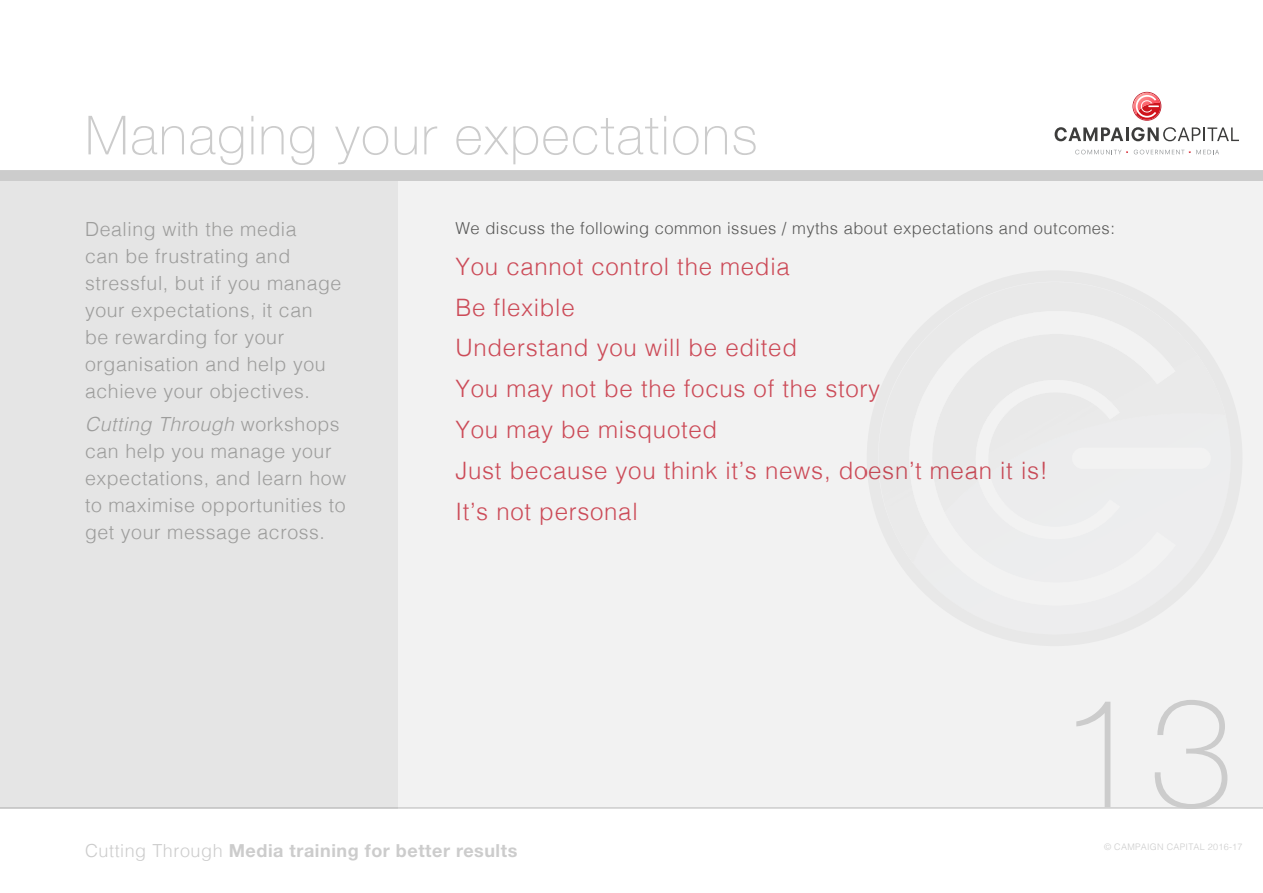
<style>
.page{position:relative;width:1263px;height:893px;background:#fff}
.page>*{position:absolute;margin:0;border:0;box-sizing:border-box;transform-origin:0 0}
.t1{font:100 153px "Helvetica Neue";color:#ccc}
.t2{font:100 54px "Helvetica Neue";letter-spacing:.03em;color:#ccc}
.t3{font:300 24px/40.8px "Helvetica";letter-spacing:.03em;color:#cc4b58}
.t4{font:300 19.5px/27px "Helvetica";letter-spacing:.03em;color:#9d9d9c}
.t5{font:700 18px "Helvetica Neue";letter-spacing:.03em;color:#ccc}
.t6{font:300 16.5px "Helvetica";letter-spacing:.03em;color:#575756}
.t7{font:300 9px "Helvetica";letter-spacing:.03em;color:#ccc}
.s1{font-style:italic}
.s2{font-family:"Helvetica";font-weight:300}
</style>
<div class="page">
<svg style="left:1054px;top:127px;width:185px;height:14px"></svg>
<svg style="left:1075px;top:150px;width:53px;height:4px"></svg>
<svg style="left:1134px;top:150px;width:85px;height:4px"></svg>
<svg style="left:1132px;top:92px;width:29px;height:29px"></svg>
<div style="left:0;top:170px;width:1263px;height:639px;background:#f2f2f2"></div>
<div style="left:0;top:171px;width:398px;height:638px;background:#e5e5e5"></div>
<div style="left:0;top:171px;width:1263px;height:9px;background:#ccc"></div>
<svg style="left:867px;top:270px;width:375px;height:376px;fill:#f2f2f2"></svg>
<div style="left:878px;top:282px;width:348px;height:281px;background:#eaeaeb"></div>
<div style="left:909px;top:311px;width:267px;height:294px;background:#ecedee"></div>
<div style="left:976px;top:380px;width:144px;height:159px;background:#ececed"></div>
<div style="left:1072px;top:448px;width:139px;height:21px;background:#f2f2f2;border-radius:11px"></div>
<h2 class="t2" style="left:85px;top:105px;width:674px">Managing your expectations</h2>
<p class="t4" style="left:85px;top:214px;width:258px">Dealing with the media<br>can be frustrating and stressful, but if you manage your expectations, it can<br>be rewarding for your organisation and help you achieve your objectives.</p>
<p class="t4" style="left:85px;top:410px;width:263px"><span class="s1">Cutting Through</span> workshops can help you manage your expectations, and learn how to maximise opportunities to get your message across.</p>
<p class="t6" style="left:455px;top:214px;width:661px">We discuss the following common issues / myths about expectations and outcomes:</p>
<p class="t3" style="left:455px;top:244px;width:594px">You cannot control the media<br>Be flexible<br>Understand you will be edited<br>You may not be the focus of the story<br>You may be misquoted<br>Just because you think it’s news, doesn’t mean it is!<br>It’s not personal</p>
<h1 class="t1" style="left:1060px;top:668px;width:176px">13</h1>
<p class="t5" style="left:85px;top:840px;width:434px"><span class="s2">Cutting Through</span> Media training for better results</p>
<p class="t7" style="left:1104px;top:839px;width:140px">© CAMPAIGN CAPITAL 2016-17</p>
</div>
